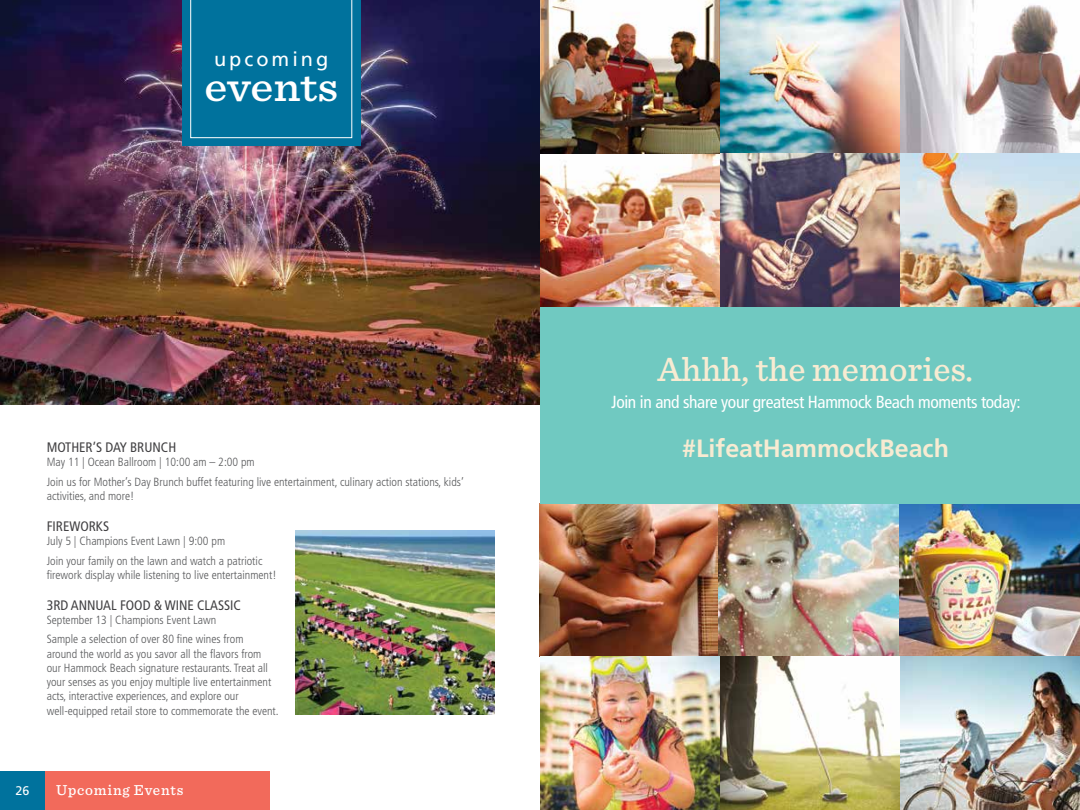
<style>
.page{position:relative;width:1080px;height:810px;background:#fff}
.page>*{position:absolute;margin:0;border:0;box-sizing:border-box;transform-origin:0 0}
.t1{font:500 42.5px "Sentinel";letter-spacing:-.005em;color:#fff;scale:1.1 1}
.t2{font:500 35px "Sentinel";color:#f7ebd2}
.t3{font:700 25px "Frutiger LT Std";color:#f7ebd2}
.t4{font:20px "Frutiger LT Std";letter-spacing:.15em;color:#fff}
.t5{font:condensed 17.5px "Frutiger LT Std";letter-spacing:-.02em;color:#fff}
.t6{font:500 15px "Sentinel";letter-spacing:.05em;color:#fff}
.t7{font:condensed 13.75px "Frutiger LT Std";color:#414042}
.t8{font:12.5px "Frutiger LT Std";color:#fff}
.t9{font:300 condensed 11.88px/14.2px "Frutiger LT Std";color:#58595b}
</style>
<div class="page">
<img style="left:540px;top:503px;width:540px;height:307px">
<img style="left:540px;top:0;width:540px;height:307px">
<div style="left:540px;top:307px;width:540px;height:196px;background:#70c9c1"></div>
<img style="left:0;top:0;width:540px;height:405px">
<img style="left:295px;top:530px;width:200px;height:184px">
<div style="left:182px;top:0;width:178px;height:146px;background:#00729d"></div>
<svg style="left:190px;top:0;width:162px;height:138px"></svg>
<div style="left:0;top:771px;width:56px;height:39px;background:#00729d"></div>
<div style="left:45px;top:771px;width:225px;height:39px;background:#f26a5b"></div>
<h3 class="t4" style="left:214px;top:48px;width:116px">upcoming</h3>
<h1 class="t1" style="left:204px;top:55px;width:123px">events</h1>
<p class="t7" style="left:47px;top:439px;width:131px">MOTHER’S DAY BRUNCH</p>
<p class="t9" style="left:47px;top:452px;width:419px;line-height:19.6px">May 11 | Ocean Ballroom | 10:00 am – 2:00 pm<br>Join us for Mother’s Day Brunch buffet featuring live entertainment, culinary action stations, kids’</p>
<p class="t9" style="left:47px;top:489px;width:89px">activities, and more!</p>
<p class="t7" style="left:47px;top:518px;width:64px">FIREWORKS</p>
<p class="t9" style="left:47px;top:531px;width:217px;line-height:19.6px">July 5 | Champions Event Lawn | 9:00 pm<br>Join your family on the lawn and watch a patriotic</p>
<p class="t9" style="left:47px;top:568px;width:231px">firework display while listening to live entertainment!</p>
<p class="t7" style="left:47px;top:597px;width:196px">3RD ANNUAL FOOD &amp; WINE CLASSIC</p>
<p class="t9" style="left:47px;top:610px;width:198px;line-height:19.6px">September 13 | Champions Event Lawn<br>Sample a selection of over 80 fine wines from</p>
<p class="t9" style="left:47px;top:647px;width:234px">around the world as you savor all the flavors from<br>our Hammock Beach signature restaurants. Treat all your senses as you enjoy multiple live entertainment acts, interactive experiences, and explore our well-equipped retail store to commemorate the event.</p>
<p class="t8" style="left:16px;top:783px;width:15px">26</p>
<p class="t6" style="left:56px;top:778px;width:129px">Upcoming Events</p>
<h2 class="t2" style="left:658px;top:343px;width:317px">Ahhh, the memories.</h2>
<h3 class="t5" style="left:611px;top:391px;width:411px">Join in and share your greatest Hammock Beach moments today:</h3>
<h3 class="t3" style="left:682px;top:434px;width:268px">#LifeatHammockBeach</h3>
</div>
